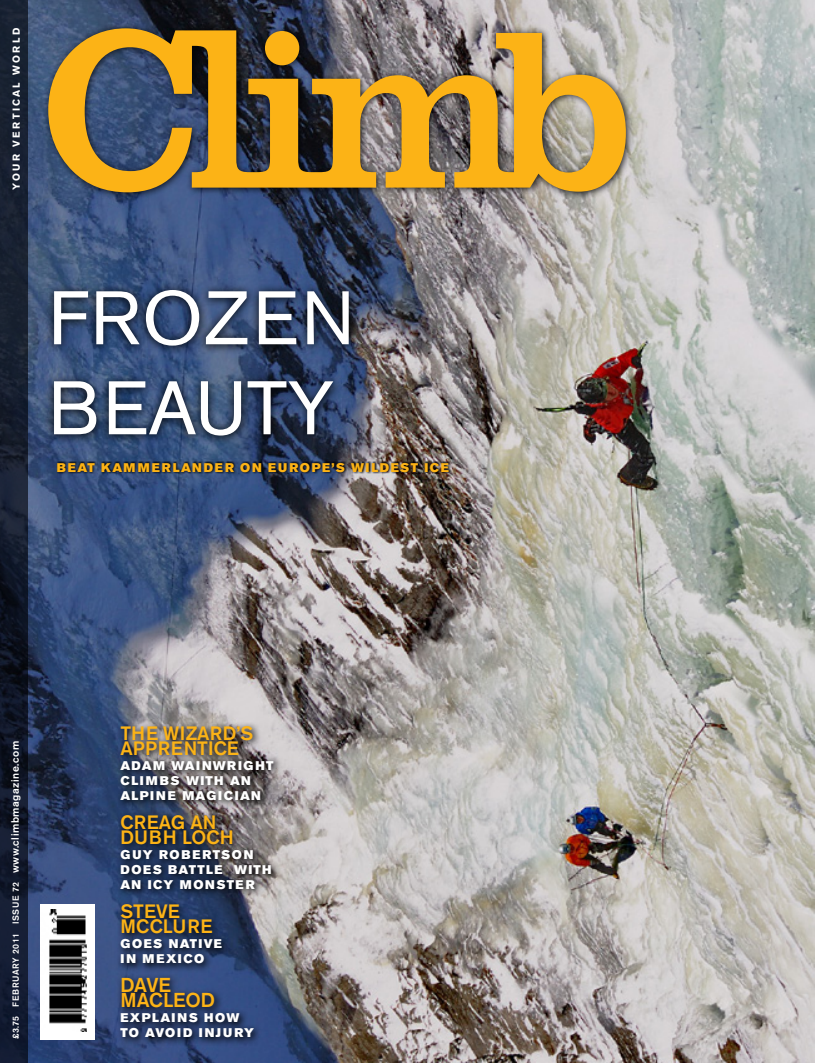
<style>
.page{position:relative;width:815px;height:1063px;background:#fff}
.page>*{position:absolute;margin:0;border:0;box-sizing:border-box;transform-origin:0 0}
.t1{font:75px/90px "Akzidenz Grotesk BE";letter-spacing:.02em;color:#fff}
.t2{font:500 20px/15px "Akzidenz Grotesk BE";color:#fcb316}
.t3{font:500 19.25px/15px "Akzidenz Grotesk BE";letter-spacing:.02em;color:#fcb316}
.t4{font:500 19.25px/15px "Akzidenz Grotesk BE";color:#fcb316}
.t5{font:12.5px/15px "Akzidenz Grotesk BE Super";letter-spacing:.12em;color:#fff}
.t6{font:12.5px "Akzidenz Grotesk BE Super";letter-spacing:.13em;color:#fcb316}
.t7{font:700 10px "Akzidenz Grotesk BE";letter-spacing:.23em;color:#fff}
.t8{font:500 8.75px "Akzidenz Grotesk BE";letter-spacing:.07em;color:#fff}
.s1{font-size:10.62px}
</style>
<div class="page">
<img style="left:28px;top:0;width:787px;height:1063px">
<svg style="left:0;top:0;width:28px;height:1063px;background:#141c2d"></svg>
<div style="left:40px;top:904px;width:54px;height:135px;background:#fff"></div>
<img style="left:49px;top:909px;width:38px;height:123px">
<div style="left:43px;top:23px;width:591px;height:177px;background:#000;opacity:.8"></div>
<svg style="left:48px;top:28px;width:578px;height:164px;background:#a38547"></svg>
<svg style="left:116px;top:722px;width:166px;height:324px;background:#424b63"></svg>
<svg style="left:56px;top:461px;width:395px;height:13px;background:#283041"></svg>
<svg style="left:45px;top:283px;width:314px;height:162px;background:#2c3e5e"></svg>
<p class="t7" style="left:11px;top:190px;width:164px;rotate:-90deg">your vertical world</p>
<h1 class="t1" style="left:48px;top:273px;width:308px">FROZEN<br>BEAUTY</h1>
<p class="t6" style="left:57px;top:460px;width:394px">BEAT KAMMERLANDER ON EUROPE’S WILDEST ICE</p>
<p class="t8" style="left:10px;top:1039px;width:300px;rotate:-90deg">£3.75 FEBRUARY 2011 ISSUE 72 <span class="s1">WWW.CLIMBMAGAZINE.COM</span></p>
<h3 class="t3" style="left:120px;top:725px;width:134px">THE WIZARD’S<br>APPRENTICE</h3>
<p class="t5" style="left:120px;top:758px;width:154px">ADAM WAINWRIGHT<br>CLIMBS WITH AN<br>ALPINE MAGICIAN</p>
<h3 class="t4" style="left:120px;top:815px;width:115px">CREAG AN<br>DUBH LOCH</h3>
<p class="t5" style="left:120px;top:847px;width:153px">GUY ROBERTSON<br>DOES BATTLE WITH<br>AN ICY MONSTER</p>
<h3 class="t3" style="left:120px;top:904px;width:94px">STEVE<br>MCCLURE</h3>
<p class="t5" style="left:120px;top:936px;width:103px">GOES NATIVE<br>IN MEXICO</p>
<h2 class="t2" style="left:120px;top:978px;width:96px">DAVE<br>MACLEOD</h2>
<p class="t5" style="left:120px;top:1011px;width:135px">EXPLAINS HOW<br>TO AVOID INJURY</p>
</div>
